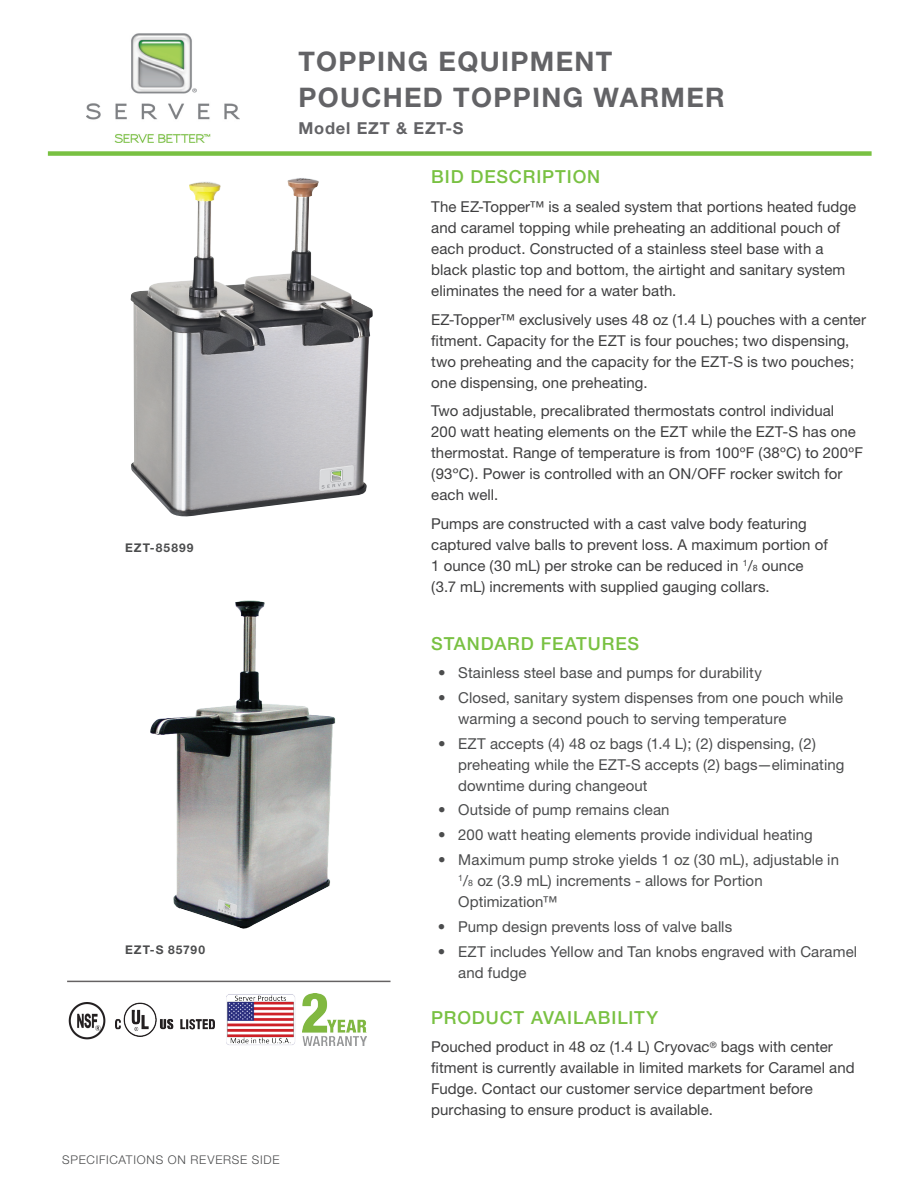
<style>
.page{position:relative;width:918px;height:1188px;background:#fff}
.page>*{position:absolute;margin:0;border:0;box-sizing:border-box;transform-origin:0 0}
.t1{font:700 27px/36px "Helvetica Neue";letter-spacing:.05em;color:#636366}
.t2{font:500 18px "Helvetica Neue";letter-spacing:.05em;color:#79c142}
.t3{font:700 16.5px "Helvetica Neue";letter-spacing:.05em;color:#636366}
.t4{font:15px/21px "Helvetica Neue";letter-spacing:.005em;color:#3e3e3f}
.t5{font:15px/21px "Helvetica Neue";letter-spacing:.005em;color:#4b4c4d}
.t6{font:300 12px "Helvetica Neue";letter-spacing:.06em;color:#4b4c4d}
.t7{font:700 12px "Helvetica Neue";letter-spacing:.085em;color:#4b4c4d}
.s1{font-size:8.7px}
</style>
<div class="page">
<div style="left:48px;top:151px;width:824px;height:5px;background:#79c142"></div>
<img style="left:87px;top:33px;width:152px;height:110px">
<hr style="left:67px;top:981px;width:324px;height:1px;background:#231f20">
<img style="left:68px;top:1003px;width:38px;height:36px">
<img style="left:116px;top:1002px;width:99px;height:34px">
<img style="left:227px;top:994px;width:68px;height:51px">
<img style="left:303px;top:994px;width:64px;height:52px">
<img style="left:130px;top:178px;width:243px;height:339px">
<img style="left:150px;top:600px;width:186px;height:329px">
<p class="t7" style="left:125px;top:541px;width:70px">EZT-85899</p>
<p class="t7" style="left:125px;top:943px;width:9px">ezt</p>
<p class="t7" style="left:150px;top:943px;width:57px">-S 85790</p>
<p class="t6" style="left:62px;top:1153px;width:219px">SPECIFICATIONS ON REVERSE SIDE</p>
<h1 class="t1" style="left:298px;top:43px;width:428px">TOPPING EQUIPMENT<br>POUCHED TOPPING WARMER</h1>
<p class="t3" style="left:298px;top:118px;width:167px">Model EZT &amp; EZT-S</p>
<p class="t2" style="left:431px;top:166px;width:171px">BID DESCRIPTION</p>
<p class="t4" style="left:431px;top:196px;width:427px">The EZ-Topper™ is a sealed system that portions heated fudge and caramel topping while preheating an additional pouch of each product. Constructed of a stainless steel base with a black plastic top and bottom, the airtight and sanitary system eliminates the need for a water bath.</p>
<p class="t4" style="left:431px;top:309px;width:436px">EZ-Topper™ exclusively uses 48 oz (1.4 L) pouches with a center fitment. Capacity for the EZT is four pouches; two dispensing, two preheating and the capacity for the EZT-S is two pouches; one dispensing, one preheating.</p>
<p class="t4" style="left:431px;top:400px;width:433px">Two adjustable, precalibrated thermostats control individual 200 watt heating elements on the EZT while the EZT-S has one thermostat. Range of temperature is from 100ºF (38ºC) to 200ºF (93ºC). Power is controlled with an ON/OFF rocker switch for each well.</p>
<p class="t4" style="left:431px;top:513px;width:398px">Pumps are constructed with a cast valve body featuring captured valve balls to prevent loss. A maximum portion of 1 ounce (30 mL) per stroke can be reduced in <sup>1</sup>/<span class="s1">8</span> ounce (3.7 mL) increments with supplied gauging collars.</p>
<p class="t2" style="left:431px;top:632px;width:209px">STANDARD FEATURES</p>
<p class="t5" style="left:438px;top:662px;width:325px">• Stainless steel base and pumps for durability</p>
<p class="t5" style="left:458px;top:687px;width:387px;text-indent:-20px">• Closed, sanitary system dispenses from one pouch while warming a second pouch to serving temperature</p>
<p class="t5" style="left:458px;top:733px;width:388px;text-indent:-20px">• EZT accepts (4) 48 oz bags (1.4 L); (2) dispensing, (2) preheating while the EZT-S accepts (2) bags—eliminating downtime during changeout</p>
<p class="t5" style="left:438px;top:799px;width:233px">• Outside of pump remains clean</p>
<p class="t5" style="left:438px;top:824px;width:376px">• 200 watt heating elements provide individual heating</p>
<p class="t5" style="left:458px;top:849px;width:382px;text-indent:-20px">• Maximum pump stroke yields 1 oz (30 mL), adjustable in<br><sup>1</sup>/<span class="s1">8</span> oz (3.9 mL) increments - allows for Portion<br>Optimization™</p>
<p class="t5" style="left:438px;top:916px;width:296px">• Pump design prevents loss of valve balls</p>
<p class="t5" style="left:458px;top:941px;width:400px;text-indent:-20px">• EZT includes Yellow and Tan knobs engraved with Caramel and fudge</p>
<p class="t2" style="left:431px;top:1007px;width:228px">PRODUCT AVAILABILITY</p>
<p class="t4" style="left:431px;top:1036px;width:425px">Pouched product in 48 oz (1.4 L) Cryovac<sup>®</sup> bags with center fitment is currently available in limited markets for Caramel and Fudge. Contact our customer service department before purchasing to ensure product is available.</p>
</div>
